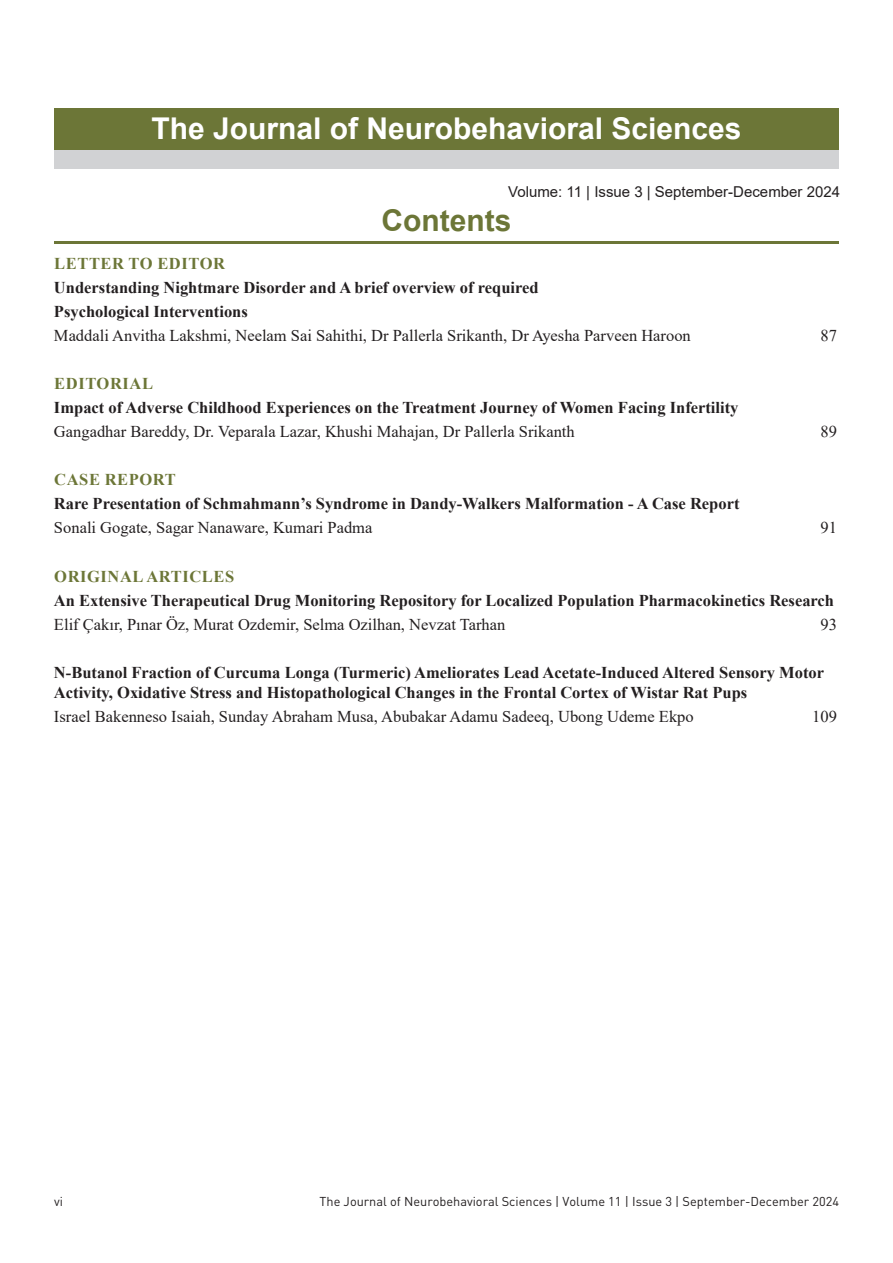
<style>
.page{position:relative;width:893px;height:1263px;background:#fff}
.page>*{position:absolute;margin:0;border:0;box-sizing:border-box;transform-origin:0 0}
.t1{font:700 30px "Arial";color:#fff}
.t2{font:700 30px "Arial";color:#6c7637}
.t3{font:700 16.5px/24px "Times New Roman";color:#231f20}
.t4{font:16.5px "Times New Roman";color:#231f20}
.t5{font:700 16.5px "Times New Roman";letter-spacing:.035em;color:#6c7637}
.t6{font:15px "Arial";color:#231f20}
.t7{font:12.75px "DIN";color:#231f20}
</style>
<div class="page">
<div style="left:54px;top:144px;width:785px;height:25px;background:#d1d2d4"></div>
<div style="left:54px;top:108px;width:785px;height:42px;background:#6c7637"></div>
<hr style="left:54px;top:241px;width:785px;height:2px;background:#6c7637">
<h1 class="t1" style="left:151px;top:107px;width:592px">The Journal of Neurobehavioral Sciences</h1>
<p class="t6" style="left:508px;top:182px;width:333px">Volume: 11 | Issue 3 | September-December 2024</p>
<h1 class="t2" style="left:381px;top:200px;width:131px">Contents</h1>
<p class="t5" style="left:54px;top:251px;width:172px">LETTER TO EDITOR</p>
<p class="t3" style="left:54px;top:275px;width:486px">Understanding Nightmare Disorder and A brief overview of required<br>Psychological Interventions</p>
<p class="t4" style="left:54px;top:324px;width:638px">Maddali Anvitha Lakshmi, Neelam Sai Sahithi, Dr Pallerla Srikanth, Dr Ayesha Parveen Haroon</p>
<p class="t4" style="left:821px;top:324px;width:18px">87</p>
<p class="t5" style="left:54px;top:372px;width:100px">EDITORIAL</p>
<p class="t3" style="left:54px;top:395px;width:686px">Impact of Adverse Childhood Experiences on the Treatment Journey of Women Facing Infertility</p>
<p class="t4" style="left:54px;top:420px;width:522px">Gangadhar Bareddy, Dr. Veparala Lazar, Khushi Mahajan, Dr Pallerla Srikanth</p>
<p class="t4" style="left:821px;top:420px;width:18px">89</p>
<p class="t5" style="left:54px;top:468px;width:123px">CASE REPORT</p>
<p class="t3" style="left:54px;top:491px;width:687px">Rare Presentation of Schmahmann’s Syndrome in Dandy-Walkers Malformation - A Case Report</p>
<p class="t4" style="left:54px;top:516px;width:320px">Sonali Gogate, Sagar Nanaware, Kumari Padma</p>
<p class="t4" style="left:821px;top:516px;width:18px">91</p>
<p class="t5" style="left:54px;top:564px;width:181px">ORIGINAL ARTICLES</p>
<p class="t3" style="left:54px;top:588px;width:782px">An Extensive Therapeutical Drug Monitoring Repository for Localized Population Pharmacokinetics Research</p>
<p class="t4" style="left:54px;top:612px;width:453px">Elif Çakır, Pınar Öz, Murat Ozdemir, Selma Ozilhan, Nevzat Tarhan</p>
<p class="t4" style="left:821px;top:612px;width:18px">93</p>
<p class="t3" style="left:54px;top:662px;width:772px;line-height:19.8px">N-Butanol Fraction of Curcuma Longa (Turmeric) Ameliorates Lead Acetate-Induced Altered Sensory Motor<br>Activity, Oxidative Stress and Histopathological Changes in the Frontal Cortex of Wistar Rat Pups</p>
<p class="t4" style="left:54px;top:704px;width:641px">Israel Bakenneso Isaiah, Sunday Abraham Musa, Abubakar Adamu Sadeeq, Ubong Udeme Ekpo</p>
<p class="t4" style="left:812px;top:704px;width:26px">109</p>
<p class="t7" style="left:54px;top:1194px;width:10px">vi</p>
<p class="t7" style="left:320px;top:1194px;width:521px">The Journal of Neurobehavioral Sciences | Volume 11 | Issue 3 | September-December 2024</p>
</div>
